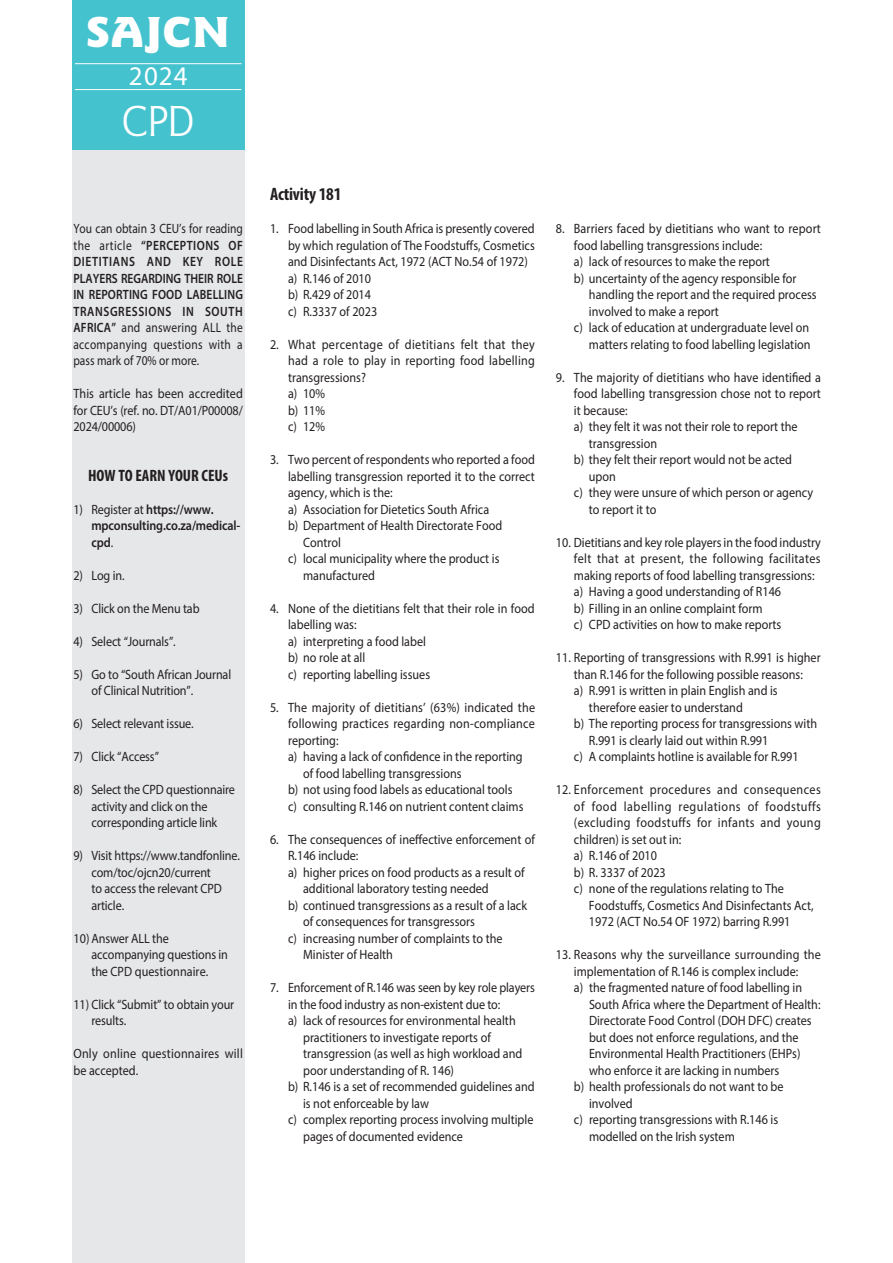
<style>
.page{position:relative;width:893px;height:1263px;background:#fff}
.page>*{position:absolute;margin:0;border:0;box-sizing:border-box;transform-origin:0 0}
.t1{font:900 45px "Goudy Sans Pro";letter-spacing:.025em;color:#fff}
.t2{font:45px "Goudy Sans Pro";color:#fff}
.t3{font:27px "Myriad Pro";color:#fff}
.t4{font:700 condensed 18px "Myriad Pro";letter-spacing:-.01em;color:#231f20}
.t5{font:700 condensed 16.5px "Myriad Pro";color:#231f20}
.t6{font:13.5px/16.5px "Myriad Pro";color:#231f20;scale:.9 1}
.t7{font:600 13.5px/16.5px "Myriad Pro";letter-spacing:.01em;color:#231f20;text-align:justify;scale:.85 1}
.t8{font:13.5px/16.5px "Myriad Pro";letter-spacing:.03em;color:#231f20;scale:.9 1}
.t9{font:13.5px/16.5px "Myriad Pro";letter-spacing:.02em;color:#231f20;scale:.9 1}
.t10{font:600 13.5px/16.5px "Myriad Pro";letter-spacing:-.01em;color:#231f20;scale:.9 1}
.s1{font-weight:400}
</style>
<div class="page">
<div style="left:72px;top:0;width:172px;height:151px;background:#44c2ce"></div>
<hr style="left:75px;top:63px;width:166px;height:1px;background:#fff">
<hr style="left:75px;top:89px;width:166px;height:1px;background:#fff">
<div style="left:72px;top:151px;width:172px;height:1111px;background:#e6e7e9"></div>
<h1 class="t1" style="left:87px;top:5px;width:145px">SAJCN</h1>
<h2 class="t3" style="left:129px;top:59px;width:60px">2024</h2>
<h1 class="t2" style="left:122px;top:96px;width:74px">CPD</h1>
<p class="t7" style="left:73px;top:220px;width:201px"><span class="s1">You can obtain 3 CEU’s for reading the article</span> “PERCEPTIONS OF DIETITIANS AND KEY ROLE PLAYERS REGARDING THEIR ROLE IN REPORTING FOOD LABELLING TRANSGRESSIONS IN SOUTH AFRICA” <span class="s1">and answering ALL the accompanying questions with a pass mark of 70% or more.</span></p>
<p class="t6" style="left:73px;top:385px;width:190px;text-align:justify">This article has been accredited for CEU’s (ref. no. DT/A01/P00008/ 2024/00006)</p>
<p class="t5" style="left:88px;top:465px;width:142px">HOW TO EARN YOUR CEUs</p>
<p class="t10" style="left:91px;top:500px;width:167px;text-indent:-18px"><span class="s1">1) Register at</span> https://www. mpconsulting.co.za/medical&shy;cpd<span class="s1">.</span></p>
<p class="t6" style="left:73px;top:567px;width:58px">2) Log in.</p>
<p class="t6" style="left:73px;top:600px;width:142px">3) Click on the Menu tab</p>
<p class="t6" style="left:73px;top:633px;width:115px">4) Select “Journals”.</p>
<p class="t6" style="left:91px;top:666px;width:157px;text-indent:-18px">5) Go to “South African Journal of Clinical Nutrition”.</p>
<p class="t6" style="left:73px;top:715px;width:135px">6) Select relevant issue.</p>
<p class="t6" style="left:73px;top:748px;width:97px">7) Click “Access”</p>
<p class="t6" style="left:91px;top:781px;width:161px;text-indent:-18px">8) Select the CPD questionnaire activity and click on the corresponding article link</p>
<p class="t6" style="left:91px;top:847px;width:167px;text-indent:-18px">9) Visit https://www.tandfonline. com/toc/ojcn20/current<br>to access the relevant CPD article.</p>
<p class="t6" style="left:91px;top:930px;width:153px;text-indent:-18px">10) Answer ALL the accompanying questions in the CPD questionnaire.</p>
<p class="t6" style="left:91px;top:995px;width:160px;text-indent:-18px">11) Click “Submit” to obtain your results.</p>
<p class="t6" style="left:73px;top:1045px;width:190px">Only online questionnaires will be accepted.</p>
<h3 class="t4" style="left:270px;top:183px;width:73px">Activity 181</h3>
<p class="t6" style="left:288px;top:220px;width:276px;text-indent:-18px">1. Food labelling in South Africa is presently covered by which regulation of The Foodstuffs, Cosmetics and Disinfectants Act, 1972 (ACT No.54 of 1972) a) R.146 of 2010<br>b) R.429 of 2014<br>c) R.3337 of 2023</p>
<p class="t9" style="left:288px;top:336px;width:276px;text-indent:-18px">2. What percentage of dietitians felt that they had a role to play in reporting food labelling transgressions?<br>a) 10%<br>b) 11%<br>c) 12%</p>
<p class="t6" style="left:270px;top:451px;width:296px">3. Two percent of respondents who reported a food</p>
<p class="t6" style="left:288px;top:468px;width:276px">labelling transgression reported it to the correct</p>
<p class="t6" style="left:288px;top:484px;width:118px">agency, which is the:</p>
<p class="t6" style="left:288px;top:501px;width:225px">a) Association for Dietetics South Africa</p>
<p class="t6" style="left:288px;top:517px;width:239px">b) Department of Health Directorate Food</p>
<p class="t6" style="left:303px;top:534px;width:44px">Control</p>
<p class="t6" style="left:288px;top:550px;width:236px">c) local municipality where the product is</p>
<p class="t6" style="left:303px;top:567px;width:81px">manufactured</p>
<p class="t6" style="left:288px;top:600px;width:276px;text-indent:-18px">4. None of the dietitians felt that their role in food labelling was:<br>a) interpreting a food label<br>b) no role at all<br>c) reporting labelling issues</p>
<p class="t6" style="left:270px;top:699px;width:296px">5. The majority of dietitians’ (63%) indicated the</p>
<p class="t6" style="left:288px;top:715px;width:276px">following practices regarding non-compliance</p>
<p class="t6" style="left:288px;top:732px;width:58px">reporting:</p>
<p class="t6" style="left:288px;top:748px;width:262px">a) having a lack of confidence in the reporting</p>
<p class="t6" style="left:303px;top:765px;width:178px">of food labelling transgressions</p>
<p class="t6" style="left:288px;top:781px;width:251px">b) not using food labels as educational tools</p>
<p class="t6" style="left:288px;top:798px;width:263px">c) consulting R.146 on nutrient content claims</p>
<p class="t6" style="left:270px;top:831px;width:296px">6. The consequences of ineffective enforcement of</p>
<p class="t6" style="left:288px;top:847px;width:80px">R.146 include:</p>
<p class="t6" style="left:288px;top:864px;width:264px">a) higher prices on food products as a result of</p>
<p class="t6" style="left:303px;top:880px;width:208px">additional laboratory testing needed</p>
<p class="t6" style="left:288px;top:897px;width:267px">b) continued transgressions as a result of a lack</p>
<p class="t6" style="left:303px;top:913px;width:193px">of consequences for transgressors</p>
<p class="t6" style="left:288px;top:930px;width:240px">c) increasing number of complaints to the</p>
<p class="t6" style="left:303px;top:946px;width:101px">Minister of Health</p>
<p class="t6" style="left:270px;top:979px;width:296px">7. Enforcement of R.146 was seen by key role players</p>
<p class="t6" style="left:288px;top:996px;width:237px">in the food industry as non-existent due to:</p>
<p class="t6" style="left:288px;top:1012px;width:254px">a) lack of resources for environmental health</p>
<p class="t6" style="left:303px;top:1029px;width:210px">practitioners to investigate reports of</p>
<p class="t6" style="left:303px;top:1045px;width:245px">transgression (as well as high workload and</p>
<p class="t6" style="left:303px;top:1062px;width:169px">poor understanding of R. 146)</p>
<p class="t6" style="left:288px;top:1078px;width:275px">b) R.146 is a set of recommended guidelines and</p>
<p class="t6" style="left:303px;top:1095px;width:141px">is not enforceable by law</p>
<p class="t6" style="left:288px;top:1111px;width:274px">c) complex reporting process involving multiple</p>
<p class="t6" style="left:303px;top:1128px;width:179px">pages of documented evidence</p>
<p class="t6" style="left:574px;top:220px;width:276px;text-indent:-18px">8. Barriers faced by dietitians who want to report food labelling transgressions include:<br>a) lack of resources to make the report<br>b) uncertainty of the agency responsible for</p>
<p class="t6" style="left:589px;top:286px;width:255px">handling the report and the required process</p>
<p class="t6" style="left:589px;top:303px;width:146px">involved to make a report</p>
<p class="t6" style="left:574px;top:319px;width:263px">c) lack of education at undergraduate level on</p>
<p class="t6" style="left:589px;top:336px;width:248px">matters relating to food labelling legislation</p>
<p class="t6" style="left:556px;top:369px;width:296px">9. The majority of dietitians who have identified a</p>
<p class="t6" style="left:574px;top:385px;width:276px">food labelling transgression chose not to report</p>
<p class="t6" style="left:574px;top:402px;width:61px">it because:</p>
<p class="t6" style="left:574px;top:418px;width:250px">a) they felt it was not their role to report the</p>
<p class="t6" style="left:589px;top:435px;width:77px">transgression</p>
<p class="t6" style="left:574px;top:451px;width:244px">b) they felt their report would not be acted</p>
<p class="t6" style="left:589px;top:468px;width:32px">upon</p>
<p class="t6" style="left:574px;top:484px;width:267px">c) they were unsure of which person or agency</p>
<p class="t6" style="left:589px;top:501px;width:77px">to report it to</p>
<p class="t6" style="left:574px;top:534px;width:276px;text-indent:-18px">10. Dietitians and key role players in the food industry felt that at present, the following facilitates making reports of food labelling transgressions: a) Having a good understanding of R146<br>b) Filling in an online complaint form<br>c) CPD activities on how to make reports</p>
<p class="t6" style="left:556px;top:649px;width:296px">11. Reporting of transgressions with R.991 is higher</p>
<p class="t6" style="left:574px;top:666px;width:256px">than R.146 for the following possible reasons:</p>
<p class="t6" style="left:574px;top:682px;width:228px">a) R.991 is written in plain English and is</p>
<p class="t6" style="left:589px;top:699px;width:173px">therefore easier to understand</p>
<p class="t6" style="left:574px;top:715px;width:272px">b) The reporting process for transgressions with</p>
<p class="t6" style="left:589px;top:732px;width:201px">R.991 is clearly laid out within R.991</p>
<p class="t6" style="left:574px;top:748px;width:251px">c) A complaints hotline is available for R.991</p>
<p class="t8" style="left:574px;top:781px;width:276px;text-indent:-18px">12. Enforcement procedures and consequences of food labelling regulations of foodstuffs (excluding foodstuffs for infants and young children) is set out in:<br>a) R.146 of 2010<br>b) R. 3337 of 2023<br>c) none of the regulations relating to The</p>
<p class="t6" style="left:589px;top:897px;width:251px">Foodstuffs, Cosmetics And Disinfectants Act,<br>1972 (ACT No.54 OF 1972) barring R.991</p>
<p class="t6" style="left:556px;top:946px;width:296px;text-align:center">13. Reasons why the surveillance surrounding the implementation of R.146 is complex include:<br>a) the fragmented nature of food labelling in</p>
<p class="t6" style="left:589px;top:996px;width:259px">South Africa where the Department of Health:</p>
<p class="t6" style="left:589px;top:1012px;width:249px">Directorate Food Control (DOH DFC) creates</p>
<p class="t6" style="left:589px;top:1029px;width:234px">but does not enforce regulations, and the</p>
<p class="t6" style="left:589px;top:1045px;width:237px">Environmental Health Practitioners (EHPs)</p>
<p class="t6" style="left:589px;top:1062px;width:213px">who enforce it are lacking in numbers</p>
<p class="t6" style="left:574px;top:1078px;width:234px">b) health professionals do not want to be</p>
<p class="t6" style="left:589px;top:1095px;width:50px">involved</p>
<p class="t6" style="left:574px;top:1111px;width:228px">c) reporting transgressions with R.146 is</p>
<p class="t6" style="left:589px;top:1128px;width:164px">modelled on the Irish system</p>
</div>
